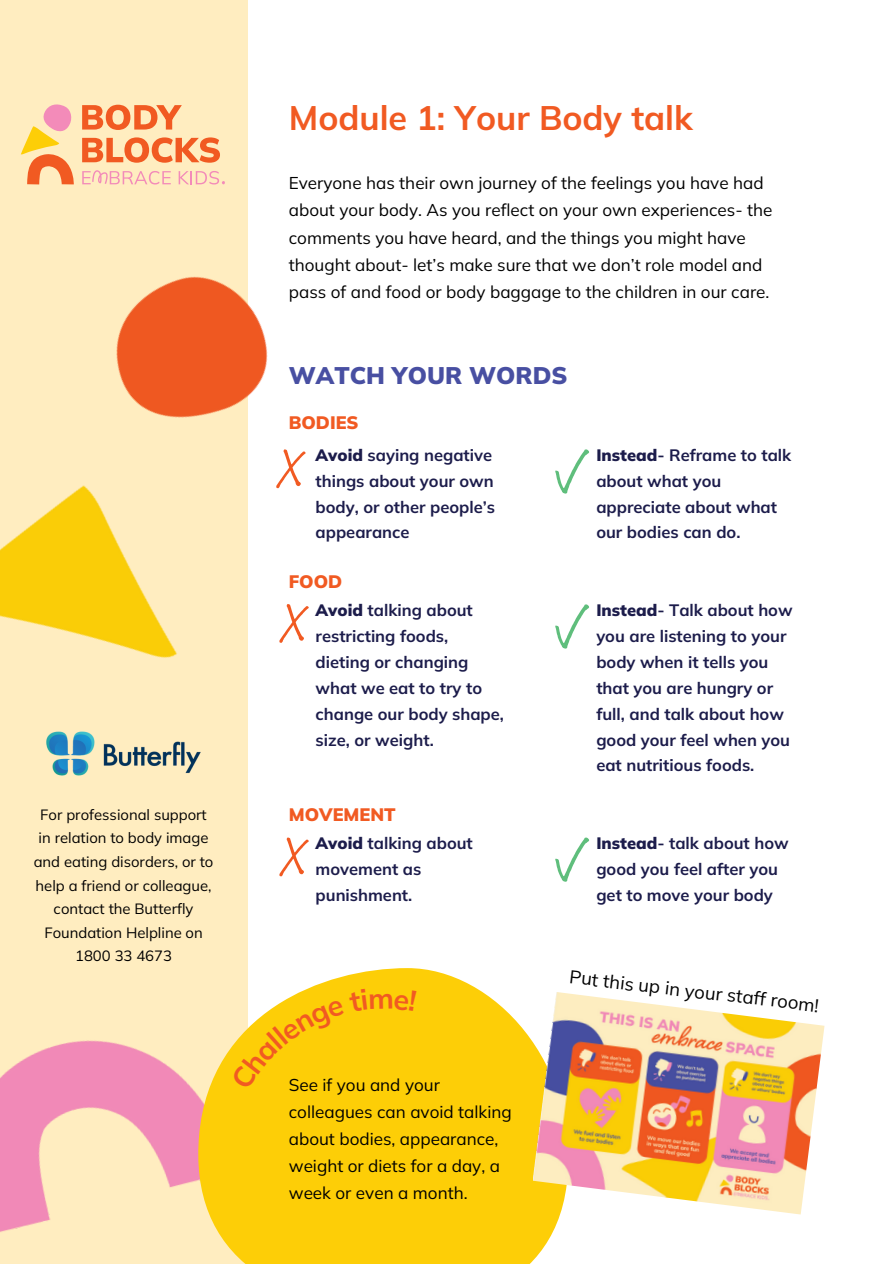
<style>
.page{position:relative;width:894px;height:1264px;background:#fff}
.page>*{position:absolute;margin:0;border:0;box-sizing:border-box;transform-origin:0 0}
.t1{font:700 33.9px "Mulish";color:#f15a22}
.t2{font:900 24px "Mulish";color:#484fa2}
.t3{font:18.45px "Mulish";color:#000}
.t4{font:900 18px "Mulish";color:#f15a22}
.t5{font:17.1px/27px "Mulish";color:#000}
.t6{font:700 16.5px/25.8px "Mulish";color:#1c1c4b}
.t7{font:14.85px/23.7px "Mulish";color:#000;text-align:center}
.s1{font-weight:900}
</style>
<div class="page">
<div style="left:0;top:0;width:247px;height:1263px;background:#ffedc0"></div>
<img style="left:0;top:483px;width:248px;height:270px">
<img style="left:0;top:1040px;width:188px;height:192px">
<img style="left:116px;top:219px;width:190px;height:264px">
<svg style="left:21px;top:104px;width:53px;height:80px"></svg>
<svg style="left:82px;top:105px;width:100px;height:25px"></svg>
<svg style="left:82px;top:137px;width:138px;height:26px"></svg>
<svg style="left:82px;top:170px;width:89px;height:14px"></svg>
<svg style="left:178px;top:171px;width:47px;height:13px"></svg>
<svg style="left:276px;top:449px;width:29px;height:39px"></svg>
<svg style="left:279px;top:604px;width:29px;height:39px"></svg>
<svg style="left:279px;top:837px;width:29px;height:39px"></svg>
<svg style="left:555px;top:449px;width:34px;height:44px"></svg>
<svg style="left:555px;top:604px;width:34px;height:44px"></svg>
<svg style="left:555px;top:837px;width:34px;height:44px"></svg>
<img style="left:46px;top:730px;width:155px;height:46px">
<svg style="left:188px;top:968px;width:373px;height:295px;fill:#fdce07"></svg>
<img style="left:532px;top:991px;width:292px;height:223px">
<svg style="left:230px;top:988px;width:186px;height:102px"></svg>
<p class="t7" style="left:34px;top:802px;width:181px">For professional support in relation to body image and eating disorders, or to help a friend or colleague, contact the Butterfly<br>Foundation Helpline on<br>1800 33 4673</p>
<h4 class="t1" style="left:289px;top:96px;width:405px">Module 1: Your Body talk</h4>
<h4 class="t5" style="left:289px;top:169px;width:485px">Everyone has their own journey of the feelings you have had about your body. As you reflect on your own experiences- the comments you have heard, and the things you might have thought about- let’s make sure that we don’t role model and pass of and food or body baggage to the children in our care.</h4>
<p class="t2" style="left:289px;top:359px;width:280px">WATCH YOUR WORDS</p>
<h6 class="t4" style="left:289px;top:410px;width:71px">BODIES</h6>
<h5 class="t6" style="left:315px;top:441px;width:181px"><span class="s1">Avoid</span> saying negative things about your own body, or other people’s appearance</h5>
<p class="t4" style="left:289px;top:570px;width:55px">FOOD</p>
<p class="t6" style="left:315px;top:597px;width:190px"><span class="s1">Avoid</span> talking about restricting foods, dieting or changing what we eat to try to change our body shape, size, or weight.</p>
<p class="t4" style="left:289px;top:802px;width:108px">MOVEMENT</p>
<h3 class="t6" style="left:315px;top:830px;width:159px"><span class="s1">Avoid</span> talking about movement as punishment.</h3>
<p class="t5" style="left:289px;top:1070px;width:224px">See if you and your colleagues can avoid talking about bodies, appearance, weight or diets for a day, a week or even a month.</p>
<p class="t6" style="left:596px;top:441px;width:196px"><span class="s1">Instead</span>- Reframe to talk about what you appreciate about what our bodies can do.</p>
<p class="t6" style="left:596px;top:597px;width:198px"><span class="s1">Instead</span>- Talk about how you are listening to your body when it tells you that you are hungry or full, and talk about how good your feel when you eat nutritious foods.</p>
<h6 class="t6" style="left:596px;top:830px;width:194px"><span class="s1">Instead</span>- talk about how good you feel after you get to move your body</h6>
<p class="t3" style="left:571px;top:963px;width:252px;rotate:7deg">Put this up in your staff room!</p>
</div>
